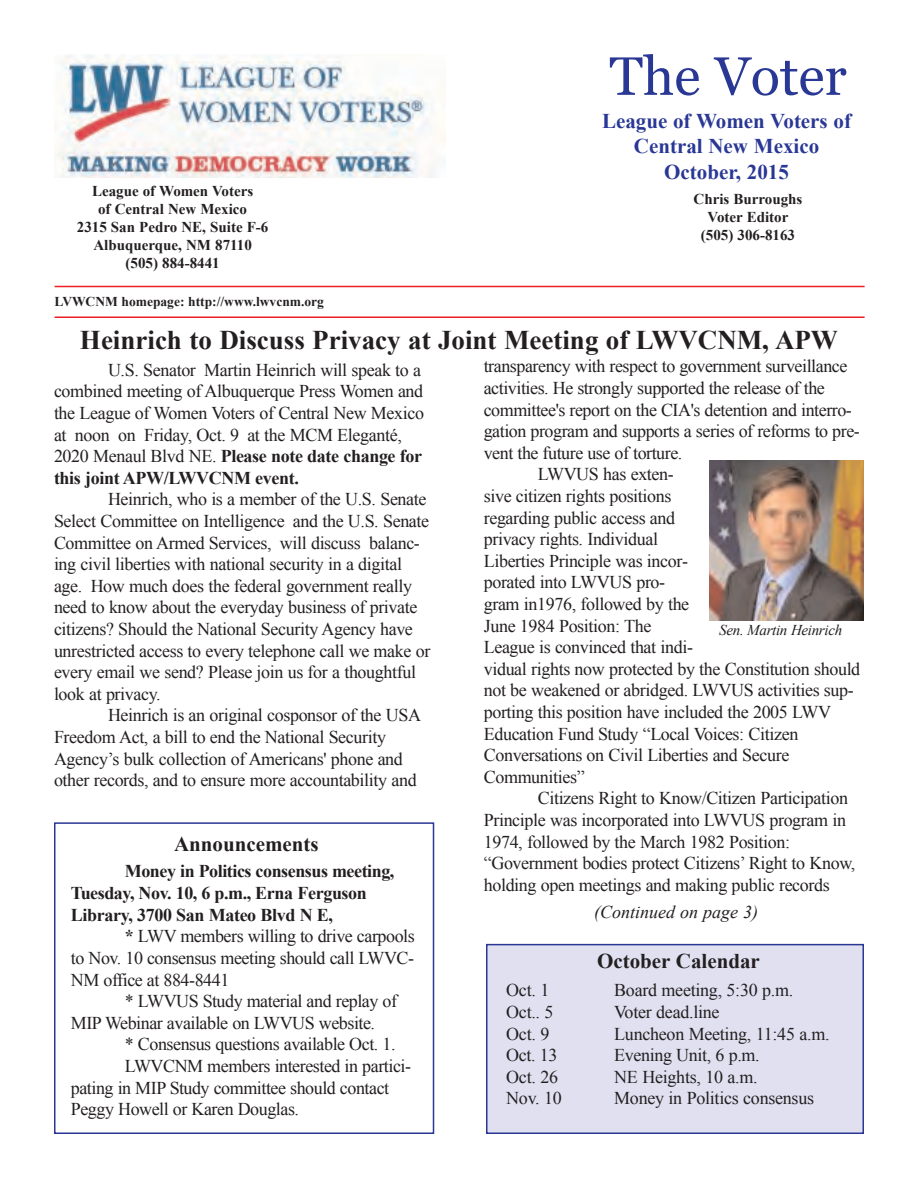
<style>
.page{position:relative;width:918px;height:1188px;background:#fff}
.page>*{position:absolute;margin:0;border:0;box-sizing:border-box;transform-origin:0 0}
.t1{font:54px "Georgia";color:#293795}
.t2{font:700 27px "Times New Roman";color:#231f20}
.t3{font:700 21px/25.2px "Times New Roman";color:#293795;text-align:center}
.t4{font:700 21px "Times New Roman";color:#231f20}
.t5{font:18px/21.6px "Times New Roman";letter-spacing:-.02em;color:#231f20}
.t6{font:700 18px/21.6px "Times New Roman";letter-spacing:-.025em;color:#231f20}
.t7{font:italic 18px "Times New Roman";color:#231f20}
.t8{font:700 15px/18px "Times New Roman";color:#231f20;text-align:center}
.t9{font:italic 15px "Times New Roman";letter-spacing:-.02em;color:#231f20}
.t10{font:700 13.5px "Times New Roman";color:#231f20}
.s1{font-weight:700}
</style>
<div class="page">
<hr style="left:55px;top:286px;width:810px;height:1px;background:#ee1e24">
<hr style="left:55px;top:317px;width:810px;height:1px;background:#ee1e24">
<div style="left:487px;top:945px;width:376px;height:188px;background:#e0e0f0"></div>
<div style="left:486px;top:944px;width:378px;height:190px;border:2px solid #293795"></div>
<img style="left:54px;top:54px;width:391px;height:124px">
<div style="left:54px;top:822px;width:380px;height:312px;border:2px solid #293795"></div>
<img style="left:710px;top:460px;width:154px;height:161px">
<h1 class="t1" style="left:609px;top:45px;width:239px">The Voter</h1>
<p class="t8" style="left:77px;top:182px;width:193px">League of Women Voters<br>of Central New Mexico<br>2315 San Pedro NE, Suite F-6<br>Albuquerque, NM 87110 (505) 884-8441</p>
<p class="t10" style="left:55px;top:294px;width:271px">LVWCNM homepage: http://www.lwvcnm.org</p>
<p class="t3" style="left:602px;top:108px;width:251px">League of Women Voters of<br>Central New Mexico<br>October, 2015</p>
<p class="t8" style="left:694px;top:190px;width:110px">Chris Burroughs<br>Voter Editor (505) 306-8163</p>
<h2 class="t2" style="left:80px;top:325px;width:759px">Heinrich to Discuss Privacy at Joint Meeting of LWVCNM, APW</h2>
<p class="t5" style="left:54px;top:359px;width:372px;text-indent:54px">U.S. Senator Martin Heinrich will speak to a combined meeting of Albuquerque Press Women and the League of Women Voters of Central New Mexico at noon on Friday, Oct. 9 at the MCM Eleganté, 2020 Menaul Blvd NE. <span class="s1">Please note date change for this joint APW/LWVCNM event.</span></p>
<p class="t5" style="left:54px;top:489px;width:378px;text-indent:54px">Heinrich, who is a member of the U.S. Senate Select Committee on Intelligence and the U.S. Senate Committee on Armed Services, will discuss balanc&shy;ing civil liberties with national security in a digital age. How much does the federal government really need to know about the everyday business of private citizens? Should the National Security Agency have unrestricted access to every telephone call we make or every email we send? Please join us for a thoughtful look at privacy.</p>
<p class="t5" style="left:54px;top:705px;width:369px;text-indent:54px">Heinrich is an original cosponsor of the USA Freedom Act, a bill to end the National Security Agency’s bulk collection of Americans' phone and other records, and to ensure more accountability and</p>
<p class="t5" style="left:484px;top:356px;width:365px">transparency with respect to government surveillance</p>
<p class="t5" style="left:484px;top:377px;width:343px">activities. He strongly supported the release of the</p>
<p class="t5" style="left:484px;top:399px;width:370px">committee's report on the CIA's detention and interro-</p>
<p class="t5" style="left:484px;top:420px;width:378px">gation program and supports a series of reforms to pre-</p>
<p class="t5" style="left:484px;top:442px;width:200px">vent the future use of torture.</p>
<p class="t5" style="left:538px;top:464px;width:138px">LWVUS has exten-</p>
<p class="t5" style="left:484px;top:485px;width:189px">sive citizen rights positions</p>
<p class="t5" style="left:484px;top:507px;width:193px">regarding public access and</p>
<p class="t5" style="left:484px;top:528px;width:176px">privacy rights. Individual</p>
<p class="t5" style="left:484px;top:550px;width:206px">Liberties Principle was incor-</p>
<p class="t5" style="left:484px;top:572px;width:183px">porated into LWVUS pro-</p>
<p class="t5" style="left:484px;top:593px;width:207px">gram in1976, followed by the</p>
<p class="t5" style="left:484px;top:615px;width:169px">June 1984 Position: The</p>
<p class="t5" style="left:484px;top:636px;width:211px">League is convinced that indi-</p>
<p class="t5" style="left:484px;top:658px;width:378px">vidual rights now protected by the Constitution should</p>
<p class="t5" style="left:484px;top:680px;width:372px">not be weakened or abridged. LWVUS activities sup-</p>
<p class="t5" style="left:484px;top:701px;width:349px">porting this position have included the 2005 LWV</p>
<p class="t5" style="left:484px;top:723px;width:316px">Education Fund Study “Local Voices: Citizen</p>
<p class="t5" style="left:484px;top:744px;width:307px">Conversations on Civil Liberties and Secure</p>
<p class="t5" style="left:484px;top:766px;width:103px">Communities”</p>
<p class="t5" style="left:538px;top:788px;width:312px">Citizens Right to Know/Citizen Participation</p>
<p class="t5" style="left:484px;top:809px;width:364px">Principle was incorporated into LWVUS program in</p>
<p class="t5" style="left:484px;top:831px;width:308px">1974, followed by the March 1982 Position:</p>
<p class="t5" style="left:484px;top:852px;width:373px">“Government bodies protect Citizens’ Right to Know,</p>
<p class="t5" style="left:484px;top:874px;width:348px">holding open meetings and making public records</p>
<p class="t9" style="left:719px;top:621px;width:124px">Sen. Martin Heinrich</p>
<p class="t4" style="left:174px;top:833px;width:146px">Announcements</p>
<p class="t6" style="left:71px;top:860px;width:325px;text-indent:54px">Money in Politics consensus meeting,<br>Tuesday, Nov. 10, 6 p.m., Erna Ferguson<br>Library, 3700 San Mateo Blvd N E,</p>
<p class="t5" style="left:71px;top:926px;width:345px;text-align:justify;text-indent:54px"><span class="s1">*</span> LWV members willing to drive carpools to Nov. 10 consensus meeting should call LWVC-NM office at 884-8441</p>
<p class="t5" style="left:71px;top:990px;width:328px;text-indent:54px">* LWVUS Study material and replay of<br>MIP Webinar available on LWVUS website.</p>
<p class="t5" style="left:125px;top:1034px;width:272px">* Consensus questions available Oct. 1.</p>
<p class="t5" style="left:125px;top:1055px;width:288px">LWVCNM members interested in partici-</p>
<p class="t5" style="left:71px;top:1077px;width:320px">pating in MIP Study committee should contact</p>
<p class="t5" style="left:71px;top:1098px;width:230px">Peggy Howell or Karen Douglas.</p>
<p class="t7" style="left:594px;top:902px;width:165px">(Continued on page 3)</p>
<p class="t4" style="left:597px;top:950px;width:164px">October Calendar</p>
<p class="t5" style="left:506px;top:980px;width:45px">Oct. 1</p>
<p class="t5" style="left:614px;top:980px;width:181px">Board meeting, 5:30 p.m.</p>
<p class="t5" style="left:506px;top:1001px;width:49px">Oct.. 5</p>
<p class="t5" style="left:614px;top:1001px;width:107px">Voter dead.line</p>
<p class="t5" style="left:506px;top:1023px;width:45px">Oct. 9</p>
<p class="t5" style="left:614px;top:1023px;width:217px">Luncheon Meeting, 11:45 a.m.</p>
<p class="t5" style="left:506px;top:1044px;width:53px">Oct. 13</p>
<p class="t5" style="left:614px;top:1044px;width:147px">Evening Unit, 6 p.m.</p>
<p class="t5" style="left:506px;top:1066px;width:53px">Oct. 26</p>
<p class="t5" style="left:614px;top:1066px;width:145px">NE Heights, 10 a.m.</p>
<p class="t5" style="left:506px;top:1088px;width:57px">Nov. 10</p>
<p class="t5" style="left:614px;top:1088px;width:201px">Money in Politics consensus</p>
</div>
